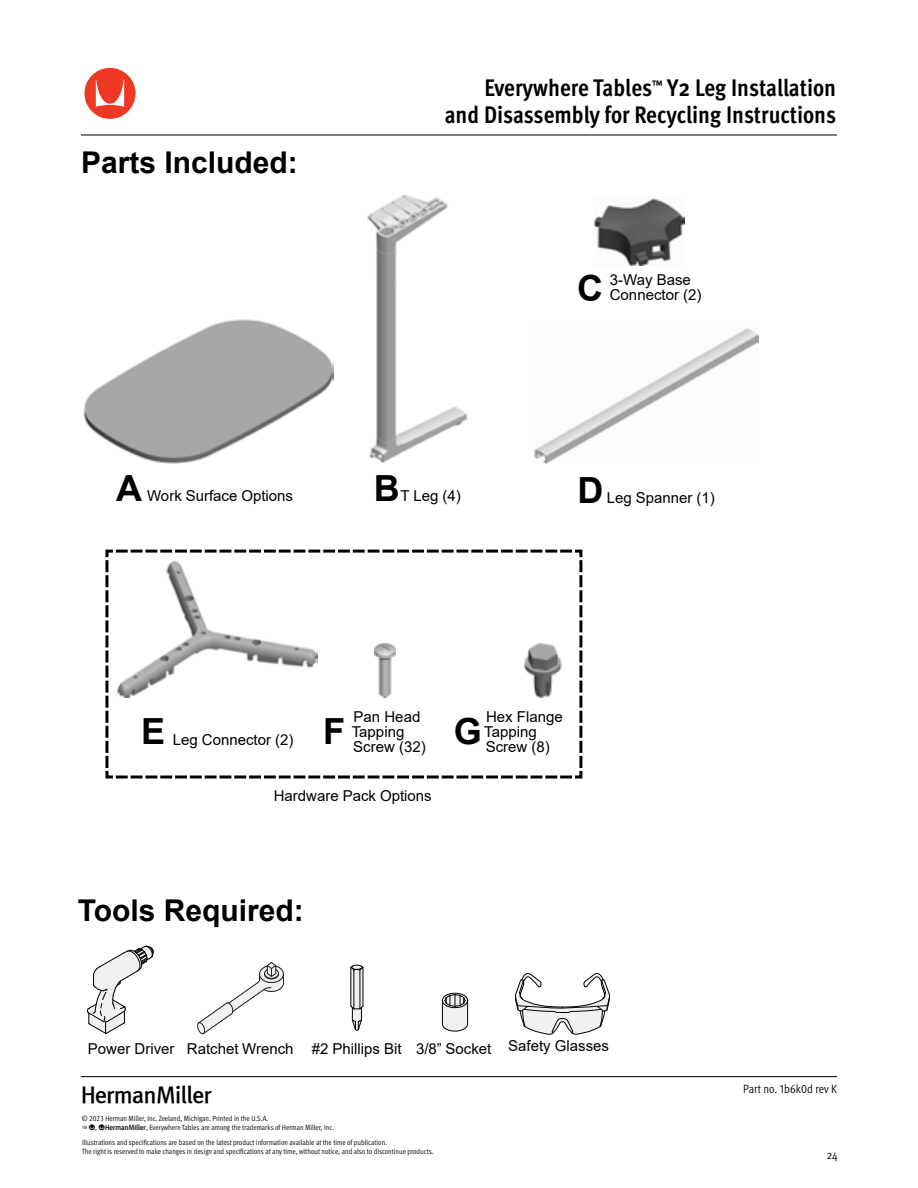
<style>
.page{position:relative;width:918px;height:1188px;background:#fff}
.page>*{position:absolute;margin:0;border:0;box-sizing:border-box;transform-origin:0 0}
.t1{font:67.5px "Herman Miller Logo Normal";color:#ee3824}
.t2{font:700 36px "Arial";color:#000}
.t3{font:700 30px "Arial";color:#000}
.t4{font:700 condensed 24px/27px "Meta OT";color:#000;text-align:right}
.t5{font:24px "Herman Miller Logo Normal";color:#000}
.t6{font:15px/15px "Arial";color:#000}
.t7{font:12px "Meta OT Cond Norm";color:#000}
.t8{font:7.5px/9px "Meta OT Cond Norm";color:#000}
.s1{font-family:"Herman Miller Logo Micro"}
</style>
<div class="page">
<hr style="left:81px;top:135px;width:756px;height:1px;background:#000">
<hr style="left:81px;top:1076px;width:756px;height:1px;background:#000">
<svg style="left:87px;top:946px;width:67px;height:88px"></svg>
<svg style="left:351px;top:965px;width:13px;height:66px"></svg>
<img style="left:83px;top:319px;width:251px;height:145px">
<img style="left:367px;top:194px;width:101px;height:269px">
<svg style="left:197px;top:962px;width:87px;height:72px"></svg>
<svg style="left:441px;top:993px;width:27px;height:38px"></svg>
<svg style="left:105px;top:549px;width:478px;height:230px"></svg>
<img style="left:594px;top:198px;width:90px;height:68px">
<img style="left:534px;top:328px;width:225px;height:136px">
<img style="left:117px;top:561px;width:201px;height:137px">
<svg style="left:515px;top:973px;width:95px;height:62px"></svg>
<h1 class="t1" style="left:82px;top:64px;width:57px">Y</h1>
<h3 class="t4" style="left:445px;top:74px;width:393px">Everywhere Tables<sup>™</sup> Y2 Leg Installation and Disassembly for Recycling Instructions</h3>
<h3 class="t3" style="left:81px;top:141px;width:218px">Parts Included:</h3>
<h2 class="t2" style="left:577px;top:263px;width:27px">C</h2>
<h3 class="t6" style="left:610px;top:272px;width:93px">3-Way Base<br>Connector (2)</h3>
<h2 class="t2" style="left:116px;top:463px;width:27px">A</h2>
<h2 class="t2" style="left:374px;top:463px;width:27px">B</h2>
<h3 class="t6" style="left:147px;top:488px;width:148px">Work Surface Options</h3>
<h3 class="t6" style="left:401px;top:488px;width:62px">T Leg (4)</h3>
<h2 class="t2" style="left:577px;top:465px;width:27px">D</h2>
<h3 class="t6" style="left:607px;top:490px;width:110px">Leg Spanner (1)</h3>
<h2 class="t2" style="left:141px;top:706px;width:26px">E</h2>
<h3 class="t6" style="left:352px;top:709px;width:76px">Pan Head<br>Tapping<br>Screw (32)</h3>
<h3 class="t6" style="left:274px;top:788px;width:160px">Hardware Pack Options</h3>
<h2 class="t2" style="left:323px;top:706px;width:23px">F</h2>
<h3 class="t6" style="left:173px;top:732px;width:122px">Leg Connector (2)</h3>
<h2 class="t2" style="left:454px;top:706px;width:30px">G</h2>
<h3 class="t6" style="left:484px;top:709px;width:80px">Hex Flange<br>Tapping</h3>
<h3 class="t6" style="left:486px;top:739px;width:66px">Screw (8)</h3>
<h3 class="t3" style="left:78px;top:889px;width:228px">Tools Required:</h3>
<h3 class="t6" style="left:187px;top:1041px;width:108px">Ratchet Wrench</h3>
<h3 class="t6" style="left:416px;top:1041px;width:77px">3/8” Socket</h3>
<h3 class="t6" style="left:88px;top:1041px;width:88px">Power Driver</h3>
<h3 class="t6" style="left:312px;top:1041px;width:91px">#2 Phillips Bit</h3>
<h3 class="t6" style="left:508px;top:1039px;width:102px">Safety Glasses</h3>
<h3 class="t5" style="left:81px;top:1084px;width:133px">Z</h3>
<p class="t8" style="left:82px;top:1114px;width:254px">© 2023 Herman Miller, Inc. Zeeland, Michigan. Printed in the U.S.A.<br><sup>TM</sup> <span class="s1">Y</span>, <span class="s1">L</span>, Everywhere Tables are among the trademarks of Herman Miller, Inc.</p>
<p class="t8" style="left:82px;top:1138px;width:353px">Illustrations and specifications are based on the latest product information available at the time of publication.<br>The right is reserved to make changes in design and specifications at any time, without notice, and also to discontinue products.</p>
<h3 class="t7" style="left:743px;top:1081px;width:95px">Part no. 1b6k0d rev K</h3>
<h3 class="t7" style="left:827px;top:1148px;width:12px">24</h3>
</div>
